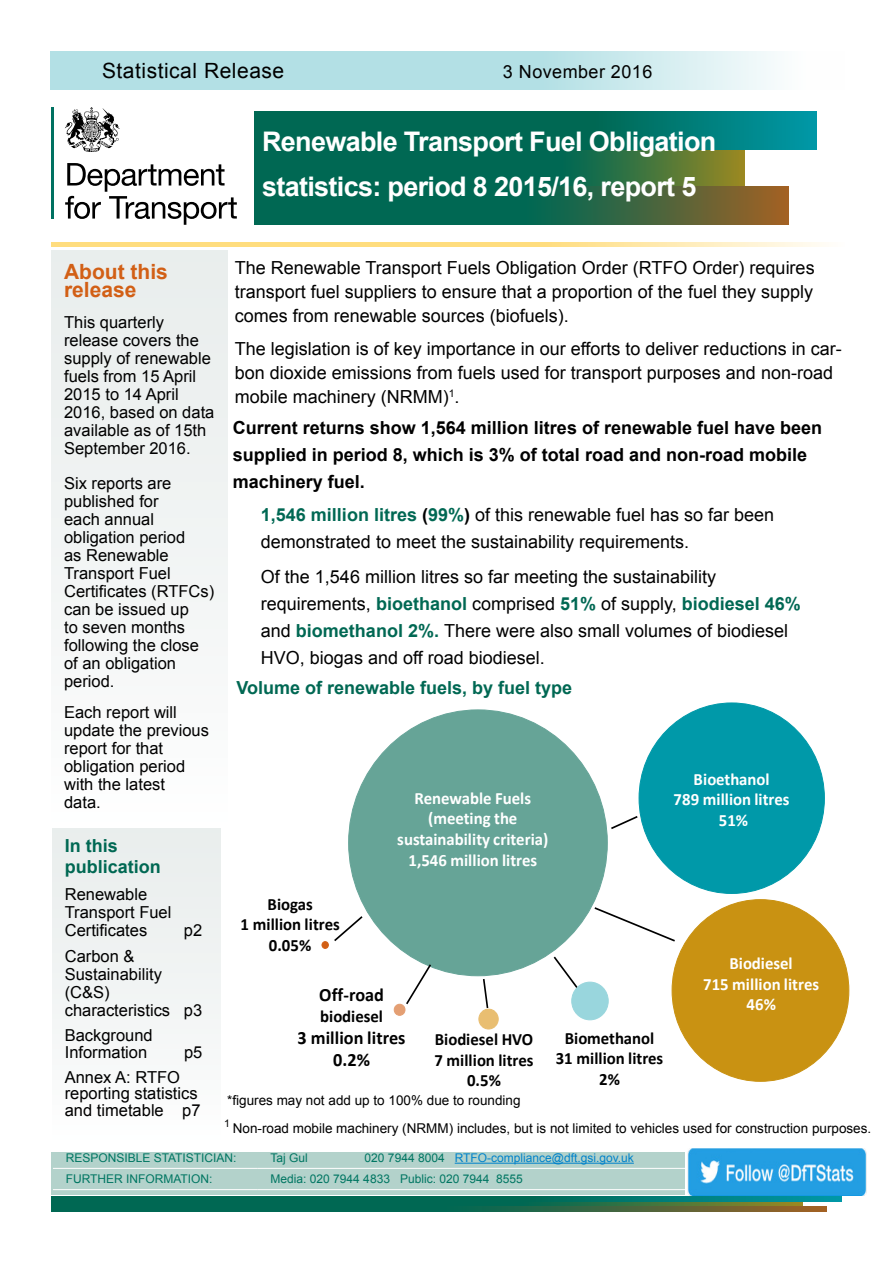
<style>
.page{position:relative;width:893px;height:1263px;background:#fff}
.page>*{position:absolute;margin:0;border:0;box-sizing:border-box;transform-origin:0 0}
.t1{font:700 27px/45px "Arial";letter-spacing:-.025em;color:#fff}
.t2{font:21px "Arial";letter-spacing:.025em;color:#000}
.t3{font:700 21px/18px "Arial";color:#d25f15}
.t4{font:700 18.75px/22.5px "Calibri";letter-spacing:.005em;color:#000;text-align:center}
.bullet_points{font:18px/24px "Arial";color:#000}
.bullet_points-2{font:700 18px/27px "Arial";color:#000}
.t5{font:700 18px/21px "Arial";color:#006853}
.bullet_points-3{font:18px "Arial";letter-spacing:.025em;color:#000}
.t6{font:700 17.25px/20.7px "Calibri";color:#fff;text-align:center}
.t7{font:700 17.25px/20.7px "Calibri";color:#000;text-align:center}
.Contents{font:16.5px/18px "Arial";color:#000}
.Paragraph_Style_1{font:13.5px "Arial";color:#000}
.t8{font:12px "Arial";color:#007662}
.t9{font:12px "Arial";color:#0082ca}
.s1{font-weight:700;color:#006853}
.s2{font-weight:700}
</style>
<div class="page">
<svg style="left:51px;top:52px;width:723px;height:38px;background:#bde4e8"></svg>
<hr style="left:51px;top:107px;width:3px;height:111px;background:#007161">
<svg style="left:65px;top:163px;width:172px;height:62px"></svg>
<svg style="left:65px;top:107px;width:55px;height:45px"></svg>
<svg style="left:254px;top:149px;width:491px;height:38px;background:#1a6d4a"></svg>
<svg style="left:254px;top:187px;width:534px;height:38px;background:#256647"></svg>
<svg style="left:254px;top:111px;width:562px;height:38px;background:#007163"></svg>
<svg style="left:51px;top:242px;width:773px;height:5px;background:#ffe293"></svg>
<svg style="left:51px;top:1201px;width:752px;height:5px;background:#156e4e"></svg>
<svg style="left:51px;top:1196px;width:791px;height:5px;background:#007163"></svg>
<svg style="left:51px;top:1206px;width:775px;height:6px;background:#256647"></svg>
<div style="left:51px;top:1152px;width:634px;height:43px;background:#b3d2cb"></div>
<hr style="left:53px;top:1168px;width:205px;height:1px;background:#fff">
<hr style="left:258px;top:1168px;width:586px;height:1px;background:#fff">
<hr style="left:53px;top:1189px;width:205px;height:1px;background:#fff">
<hr style="left:258px;top:1189px;width:586px;height:1px;background:#fff">
<hr style="left:455px;top:1163px;width:179px;height:1px;background:#0082ca">
<div style="left:52px;top:826px;width:169px;height:317px;background:#f1f4f4"></div>
<div style="left:51px;top:251px;width:176px;height:576px;background:#f1f4f4"></div>
<svg style="left:611px;top:816px;width:27px;height:13px"></svg>
<svg style="left:483px;top:979px;width:6px;height:31px"></svg>
<svg style="left:594px;top:907px;width:81px;height:35px"></svg>
<svg style="left:553px;top:956px;width:26px;height:34px"></svg>
<div style="left:349px;top:710px;width:258px;height:266px;background:#66a497;border-radius:50%"></div>
<div style="left:639px;top:703px;width:185px;height:190px;background:#0099a9;border-radius:50%"></div>
<div style="left:672px;top:900px;width:177px;height:181px;background:#c99212;border-radius:50%"></div>
<div style="left:394px;top:1004px;width:11px;height:11px;background:#e49f73;border-radius:50%"></div>
<div style="left:394px;top:1004px;width:11px;height:12px;border:1px solid #e49f73;border-radius:50%"></div>
<div style="left:572px;top:982px;width:36px;height:38px;background:#99d6dd;border-radius:50%"></div>
<div style="left:571px;top:982px;width:38px;height:38px;border:1px solid #99d6dd;border-radius:50%"></div>
<div style="left:479px;top:1009px;width:19px;height:20px;background:#e9be71;border-radius:50%"></div>
<div style="left:478px;top:1009px;width:21px;height:20px;border:1px solid #e9be71;border-radius:50%"></div>
<div style="left:322px;top:941px;width:7px;height:8px;border:1px solid #d25f15;border-radius:50%"></div>
<svg style="left:322px;top:916px;width:41px;height:32px"></svg>
<svg style="left:406px;top:962px;width:27px;height:43px"></svg>
<img style="left:688px;top:1148px;width:178px;height:47px">
<p class="t2" style="left:102px;top:57px;width:184px">Statistical Release</p>
<p class="bullet_points-3" style="left:503px;top:60px;width:151px">3 November 2016</p>
<p class="t1" style="left:262px;top:120px;width:456px">Renewable Transport Fuel Obligation statistics: period 8 2015/16, report 5</p>
<p class="bullet_points" style="left:235px;top:256px;width:581px;text-align:justify">The Renewable Transport Fuels Obligation Order (RTFO Order) requires transport fuel suppliers to ensure that a proportion of the fuel they supply comes from renewable sources (biofuels).</p>
<p class="bullet_points" style="left:235px;top:336px;width:608px">The legislation is of key importance in our efforts to deliver reductions in car&shy;bon dioxide emissions from fuels used for transport purposes and non-road mobile machinery (NRMM)<sup>1</sup>.</p>
<p class="t3" style="left:64px;top:263px;width:105px">About this release</p>
<p class="Contents" style="left:64px;top:313px;width:152px">This quarterly release covers the supply of renewable fuels from 15 April<br>2015 to 14 April<br>2016, based on data available as of 15th<br>September 2016.</p>
<p class="Contents" style="left:64px;top:474px;width:152px">Six reports are published for<br>each annual obligation period<br>as Renewable<br>Transport Fuel<br>Certificates (RTFCs) can be issued up<br>to seven months following the close of an obligation period.</p>
<p class="Contents" style="left:64px;top:703px;width:146px">Each report will update the previous report for that obligation period with the latest<br>data.</p>
<p class="t5" style="left:65px;top:836px;width:98px">In this publication</p>
<p class="Contents" style="left:65px;top:885px;width:108px">Renewable<br>Transport Fuel<br>Certificates</p>
<p class="bullet_points-2" style="left:233px;top:415px;width:591px">Current returns show 1,564 million litres of renewable fuel have been supplied in period 8, which is 3% of total road and non-road mobile machinery fuel.</p>
<p class="bullet_points" style="left:261px;top:501px;width:515px;line-height:27px"><span class="s1">1,546 million litres</span> <span class="s2">(</span><span class="s1">99%</span><span class="s2">)</span> of this renewable fuel has so far been demonstrated to meet the sustainability requirements.</p>
<p class="bullet_points" style="left:261px;top:563px;width:541px;line-height:27px">Of the 1,546 million litres so far meeting the sustainability requirements, <span class="s1">bioethanol</span> comprised <span class="s1">51%</span> of supply, <span class="s1">biodiesel 46% </span>and <span class="s1">biomethanol 2%.</span> There were also small volumes of biodiesel HVO, biogas and off road biodiesel.</p>
<p class="t5" style="left:236px;top:677px;width:337px">Volume of renewable fuels, by fuel type</p>
<p class="t6" style="left:674px;top:768px;width:117px">Bioethanol<br>789 million litres<br>51%</p>
<p class="t6" style="left:397px;top:788px;width:153px">Renewable Fuels (meeting the sustainability criteria)<br>1,546 million litres</p>
<p class="t7" style="left:241px;top:893px;width:101px">Biogas<br>1 million litres<br>0.05%</p>
<p class="Contents" style="left:184px;top:921px;width:20px">p2</p>
<p class="Contents" style="left:65px;top:947px;width:139px">Carbon &amp;<br>Sustainability (C&amp;S) characteristics p3</p>
<p class="Contents" style="left:65px;top:1027px;width:90px;line-height:16.5px">Background<br>Information</p>
<p class="t6" style="left:703px;top:953px;width:117px">Biodiesel<br>715 million litres<br>46%</p>
<p class="t4" style="left:319px;top:983px;width:66px">Off-road</p>
<p class="t7" style="left:320px;top:1005px;width:64px">biodiesel</p>
<p class="t4" style="left:298px;top:1026px;width:109px">3 million litres<br>0.2%</p>
<p class="t7" style="left:556px;top:1027px;width:109px">Biomethanol<br>31 million litres<br>2%</p>
<p class="t7" style="left:434px;top:1029px;width:101px">Biodiesel HVO<br>7 million litres<br>0.5%</p>
<p class="Contents" style="left:184px;top:1043px;width:20px">p5</p>
<p class="Contents" style="left:65px;top:1069px;width:137px;line-height:16.5px">Annex A: RTFO reporting statistics and timetable p7</p>
<p class="t8" style="left:66px;top:1150px;width:172px">RESPONSIBLE STATISTICIAN:</p>
<p class="t8" style="left:271px;top:1150px;width:39px">Taj Gul</p>
<p class="t8" style="left:365px;top:1150px;width:82px">020 7944 8004</p>
<p class="t9" style="left:455px;top:1150px;width:181px">RTFO-compliance@dft.gsi.gov.uk</p>
<p class="t8" style="left:66px;top:1171px;width:148px">FURTHER INFORMATION:</p>
<p class="t8" style="left:271px;top:1171px;width:254px">Media: 020 7944 4833 Public: 020 7944 8555</p>
<p class="Paragraph_Style_1" style="left:227px;top:1091px;width:295px">*figures may not add up to 100% due to rounding</p>
<p class="Paragraph_Style_1" style="left:224px;top:1119px;width:649px"><sup>1</sup> Non-road mobile machinery (NRMM) includes, but is not limited to vehicles used for construction purposes.</p>
</div>
